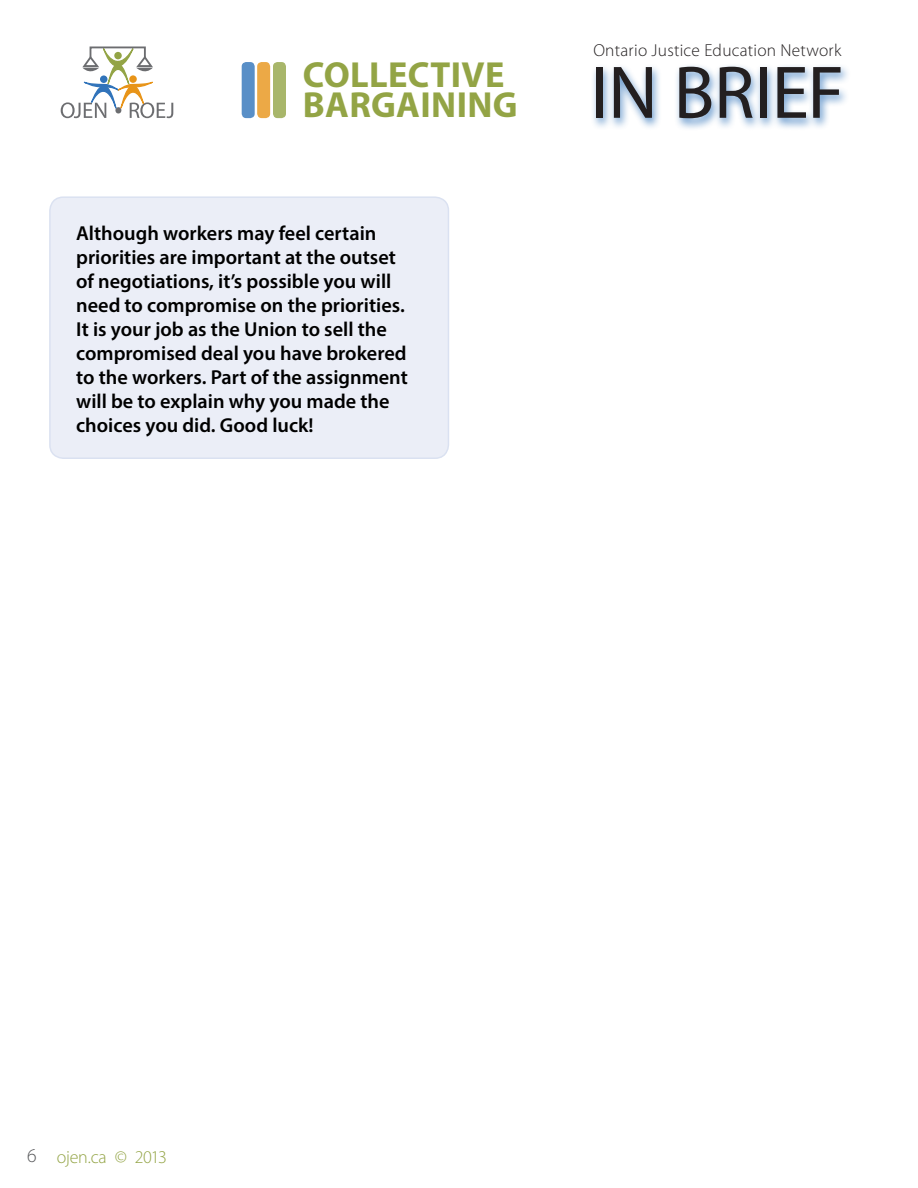
<style>
.page{position:relative;width:918px;height:1188px;background:#fff}
.page>*{position:absolute;margin:0;border:0;box-sizing:border-box;transform-origin:0 0}
.section_heading{font:75.3px "Myriad Pro";letter-spacing:-.01em;color:#231f20}
.t1{font:700 36.45px/30.2px "Myriad Pro";letter-spacing:.01em;color:#93a445}
.Body_TExt_Box_2{font:600 20.25px/24px "Myriad Pro";color:#000}
.t2{font:300 19.5px "Myriad Pro";color:#57585a}
.t3{font:300 18px "Myriad Pro";letter-spacing:-.015em;color:#93a445}
.t4{font:300 17.4px "Myriad Pro";letter-spacing:.015em;color:#231f20}
</style>
<div class="page">
<div style="left:50px;top:197px;width:398px;height:261px;background:#ebeef7;border-radius:14px"></div>
<div style="left:49px;top:196px;width:400px;height:263px;border:2px solid #97aad7;border-radius:14px"></div>
<div style="left:591px;top:63px;width:260px;height:68px;background:#3073ba;opacity:.75"></div>
<svg style="left:61px;top:46px;width:112px;height:72px"></svg>
<div style="left:242px;top:62px;width:13px;height:56px;background:#598fc7;border-radius:4px"></div>
<div style="left:257px;top:62px;width:13px;height:56px;background:#eca946;border-radius:4px"></div>
<div style="left:273px;top:62px;width:13px;height:56px;background:#a8b66a;border-radius:4px"></div>
<p class="t1" style="left:303px;top:59px;width:216px">COLLECTIVE<br>BARGAINING</p>
<p class="Body_TExt_Box_2" style="left:76px;top:220px;width:333px">Although workers may feel certain priorities are important at the outset of negotiations, it’s possible you will need to compromise on the priorities.<br>It is your job as the Union to sell the compromised deal you have brokered to the workers. Part of the assignment will be to explain why you made the choices you did. Good luck!</p>
<p class="t4" style="left:593px;top:40px;width:250px">Ontario Justice Education Network</p>
<p class="section_heading" style="left:591px;top:46px;width:255px">IN BRIEF</p>
<p class="t2" style="left:27px;top:1144px;width:11px">6</p>
<p class="t3" style="left:57px;top:1146px;width:112px">ojen.ca © 2013</p>
</div>
